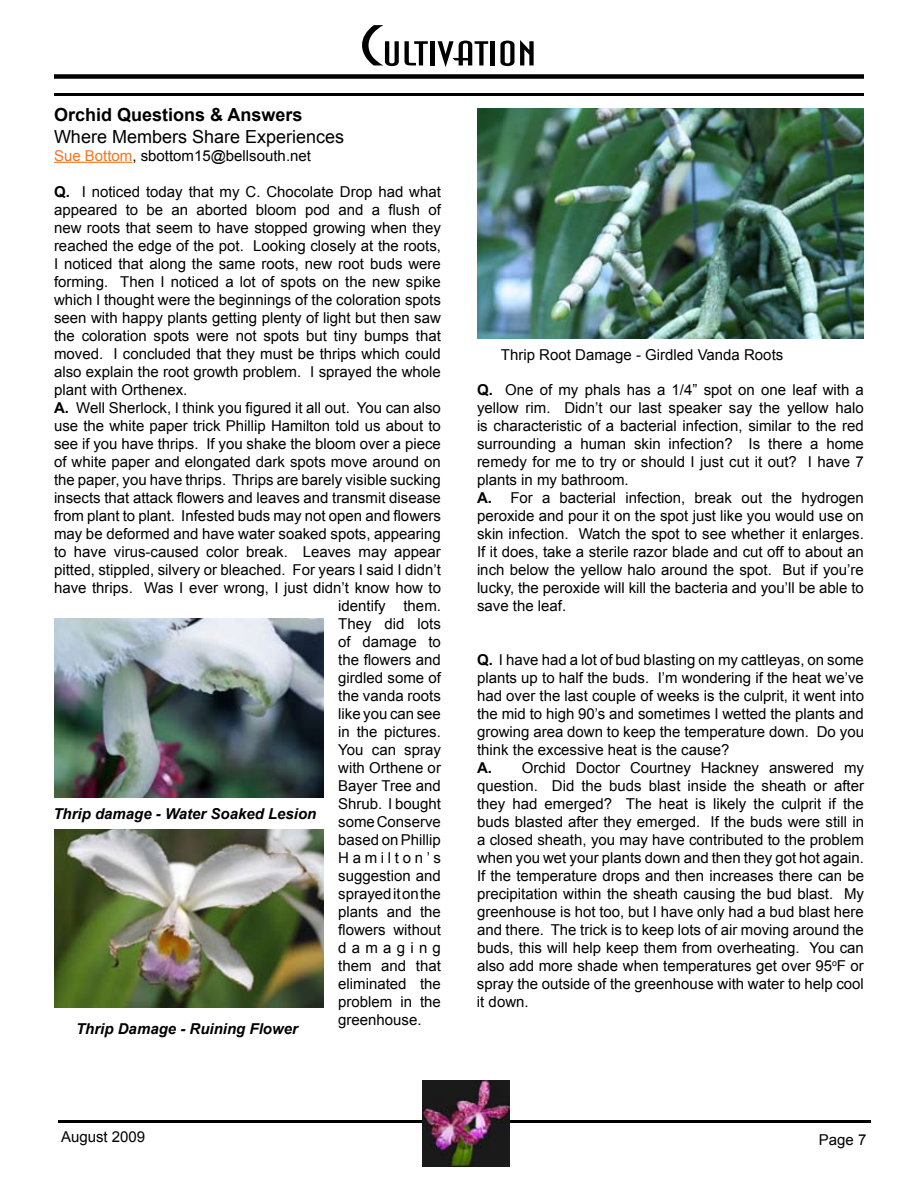
<style>
.page{position:relative;width:918px;height:1188px;background:#fff}
.page>*{position:absolute;margin:0;border:0;box-sizing:border-box;transform-origin:0 0}
.t1{font:54px "Asia Extended";color:#000}
.t2{font:18px "Arial";color:#000}
.t3{font:700 18px "Arial";color:#000}
.t4{font:15px/18px "Arial";color:#000}
.t5{font:italic 700 15px "Arial";color:#000}
.t6{font:15px "Arial";letter-spacing:.245em;color:#000}
.t7{font:15px "Arial";letter-spacing:.35em;color:#000}
.s1{color:#f37421}
.s2{font-weight:700}
</style>
<div class="page">
<hr style="left:58px;top:1120px;width:813px;height:3px;background:#000">
<img style="left:422px;top:1080px;width:88px;height:86px">
<div style="left:54px;top:74px;width:810px;height:5px;background:#000"></div>
<hr style="left:54px;top:93px;width:810px;height:3px;background:#000">
<hr style="left:54px;top:162px;width:78px;height:1px;background:#f37421">
<img style="left:54px;top:618px;width:270px;height:180px">
<img style="left:54px;top:829px;width:270px;height:179px">
<img style="left:477px;top:108px;width:387px;height:231px">
<h1 class="t1" style="left:360px;top:16px;width:178px">Cultivation</h1>
<p class="t3" style="left:54px;top:103px;width:250px">Orchid Questions &amp; Answers</p>
<p class="t2" style="left:54px;top:125px;width:292px">Where Members Share Experiences</p>
<p class="t4" style="left:54px;top:147px;width:259px"><span class="s1">Sue Bottom</span>, sbottom15@bellsouth.net</p>
<p class="t4" style="left:54px;top:183px;width:388px"><span class="s2">Q.</span> I noticed today that my C. Chocolate Drop had what</p>
<p class="t4" style="left:54px;top:201px;width:388px">appeared to be an aborted bloom pod and a flush of</p>
<p class="t4" style="left:54px;top:219px;width:388px">new roots that seem to have stopped growing when they</p>
<p class="t4" style="left:54px;top:237px;width:389px">reached the edge of the pot. Looking closely at the roots,</p>
<p class="t4" style="left:54px;top:255px;width:388px">I noticed that along the same roots, new root buds were</p>
<p class="t4" style="left:54px;top:273px;width:388px">forming. Then I noticed a lot of spots on the new spike</p>
<p class="t4" style="left:54px;top:291px;width:388px">which I thought were the beginnings of the coloration spots</p>
<p class="t4" style="left:54px;top:309px;width:388px">seen with happy plants getting plenty of light but then saw</p>
<p class="t4" style="left:54px;top:327px;width:388px">the coloration spots were not spots but tiny bumps that</p>
<p class="t4" style="left:54px;top:345px;width:388px">moved. I concluded that they must be thrips which could</p>
<p class="t4" style="left:54px;top:363px;width:388px">also explain the root growth problem. I sprayed the whole</p>
<p class="t4" style="left:54px;top:381px;width:135px">plant with Orthenex.</p>
<p class="t4" style="left:54px;top:399px;width:388px"><span class="s2">A.</span> Well Sherlock, I think you figured it all out. You can also</p>
<p class="t4" style="left:54px;top:417px;width:388px">use the white paper trick Phillip Hamilton told us about to</p>
<p class="t4" style="left:54px;top:435px;width:388px">see if you have thrips. If you shake the bloom over a piece</p>
<p class="t4" style="left:54px;top:453px;width:388px">of white paper and elongated dark spots move around on</p>
<p class="t4" style="left:54px;top:471px;width:388px">the paper, you have thrips. Thrips are barely visible sucking</p>
<p class="t4" style="left:54px;top:489px;width:388px">insects that attack flowers and leaves and transmit disease</p>
<p class="t4" style="left:54px;top:507px;width:388px">from plant to plant. Infested buds may not open and flowers</p>
<p class="t4" style="left:54px;top:525px;width:388px">may be deformed and have water soaked spots, appearing</p>
<p class="t4" style="left:54px;top:543px;width:388px">to have virus-caused color break. Leaves may appear</p>
<p class="t4" style="left:54px;top:561px;width:388px">pitted, stippled, silvery or bleached. For years I said I didn’t</p>
<p class="t4" style="left:54px;top:579px;width:389px">have thrips. Was I ever wrong, I just didn’t know how to</p>
<p class="t4" style="left:338px;top:597px;width:104px">identify them.</p>
<p class="t4" style="left:338px;top:615px;width:104px">They did lots</p>
<p class="t4" style="left:338px;top:633px;width:104px">of damage to</p>
<p class="t4" style="left:338px;top:651px;width:104px">the flowers and</p>
<p class="t4" style="left:338px;top:669px;width:104px">girdled some of</p>
<p class="t4" style="left:338px;top:687px;width:104px">the vanda roots</p>
<p class="t4" style="left:338px;top:705px;width:104px">like you can see</p>
<p class="t4" style="left:338px;top:723px;width:104px">in the pictures.</p>
<p class="t4" style="left:338px;top:741px;width:104px">You can spray</p>
<p class="t4" style="left:338px;top:759px;width:104px">with Orthene or</p>
<p class="t4" style="left:338px;top:777px;width:104px">Bayer Tree and</p>
<p class="t4" style="left:338px;top:795px;width:104px">Shrub. I bought</p>
<p class="t4" style="left:338px;top:813px;width:104px">some Conserve</p>
<p class="t4" style="left:338px;top:831px;width:104px">based on Phillip</p>
<p class="t6" style="left:338px;top:848px;width:104px">Hamilton’s</p>
<p class="t4" style="left:338px;top:867px;width:104px">suggestion and</p>
<p class="t4" style="left:338px;top:885px;width:104px">sprayed it on the</p>
<p class="t4" style="left:338px;top:903px;width:104px">plants and the</p>
<p class="t4" style="left:338px;top:921px;width:104px">flowers without</p>
<p class="t7" style="left:338px;top:938px;width:104px">damaging</p>
<p class="t4" style="left:338px;top:957px;width:104px">them and that</p>
<p class="t4" style="left:338px;top:975px;width:104px">eliminated the</p>
<p class="t4" style="left:338px;top:993px;width:104px">problem in the</p>
<p class="t4" style="left:338px;top:1011px;width:85px">greenhouse.</p>
<p class="t5" style="left:53px;top:804px;width:265px">Thrip damage - Water Soaked Lesion</p>
<p class="t5" style="left:76px;top:1019px;width:223px">Thrip Damage - Ruining Flower</p>
<p class="t4" style="left:501px;top:346px;width:284px">Thrip Root Damage - Girdled Vanda Roots</p>
<p class="t4" style="left:477px;top:381px;width:388px"><span class="s2">Q.</span> One of my phals has a 1/4” spot on one leaf with a yellow rim. Didn’t our last speaker say the yellow halo is characteristic of a bacterial infection, similar to the red surrounding a human skin infection? Is there a home remedy for me to try or should I just cut it out? I have 7 plants in my bathroom.<br><span class="s2">A.</span> For a bacterial infection, break out the hydrogen peroxide and pour it on the spot just like you would use on skin infection. Watch the spot to see whether it enlarges.<br>If it does, take a sterile razor blade and cut off to about an inch below the yellow halo around the spot. But if you’re lucky, the peroxide will kill the bacteria and you’ll be able to save the leaf.</p>
<p class="t4" style="left:477px;top:651px;width:389px"><span class="s2">Q.</span> I have had a lot of bud blasting on my cattleyas, on some plants up to half the buds. I’m wondering if the heat we’ve had over the last couple of weeks is the culprit, it went into the mid to high 90’s and sometimes I wetted the plants and growing area down to keep the temperature down. Do you think the excessive heat is the cause?<br><span class="s2">A.</span> Orchid Doctor Courtney Hackney answered my question. Did the buds blast inside the sheath or after they had emerged? The heat is likely the culprit if the buds blasted after they emerged. If the buds were still in a closed sheath, you may have contributed to the problem when you wet your plants down and then they got hot again.<br>If the temperature drops and then increases there can be precipitation within the sheath causing the bud blast. My greenhouse is hot too, but I have only had a bud blast here and there. The trick is to keep lots of air moving around the buds, this will help keep them from overheating. You can also add more shade when temperatures get over 95<sup>o</sup>F or spray the outside of the greenhouse with water to help cool it down.</p>
<p class="t4" style="left:61px;top:1128px;width:86px">August 2009</p>
<p class="t4" style="left:819px;top:1131px;width:49px">Page 7</p>
</div>
